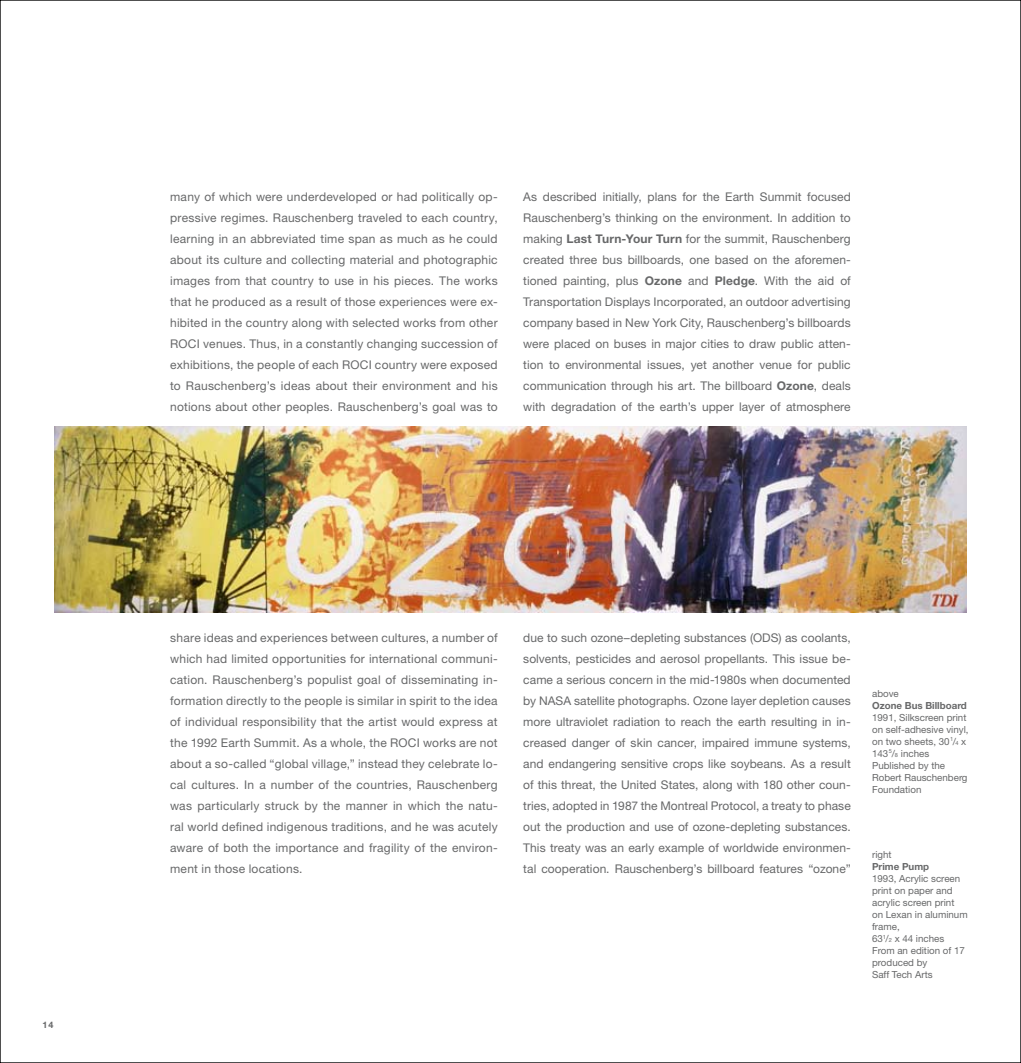
<style>
.page{position:relative;width:1021px;height:1063px;background:#fff}
.page>*{position:absolute;margin:0;border:0;box-sizing:border-box;transform-origin:0 0}
.t1{font:12px/21px "Helvetica Neue";letter-spacing:.01em;color:#676869;text-align:justify}
.t2{font:9.75px/12px "Helvetica Neue";color:#676869}
.t3{font:700 9.75px "Helvetica Neue";color:#676869}
.t4{font:700 9px "Helvetica Neue";color:#676869}
.s1{font-weight:700}
.s2{font-size:5.7px}
</style>
<div class="page">
<svg style="left:1020px;top:0;width:1px;height:1063px"></svg>
<img style="left:55px;top:426px;width:911px;height:186px">
<p class="t4" style="left:43px;top:1019px;width:7px">14</p>
<p class="t1" style="left:170px;top:186px;width:329px">many of which were underdeveloped or had politically op&shy;pressive regimes. Rauschenberg traveled to each country, learning in an abbreviated time span as much as he could about its culture and collecting material and photographic images from that country to use in his pieces. The works that he produced as a result of those experiences were ex&shy;hibited in the country along with selected works from other ROCI venues. Thus, in a constantly changing succession of exhibitions, the people of each ROCI country were exposed to Rauschenberg’s ideas about their environment and his notions about other peoples. Rauschenberg’s goal was to</p>
<p class="t1" style="left:523px;top:186px;width:329px">As described initially, plans for the Earth Summit focused Rauschenberg’s thinking on the environment. In addition to making <span class="s1">Last Turn-Your Turn</span> for the summit, Rauschenberg created three bus billboards, one based on the aforemen&shy;tioned painting, plus <span class="s1">Ozone</span> and <span class="s1">Pledge</span>. With the aid of Transportation Displays Incorporated, an outdoor advertising company based in New York City, Rauschenberg’s billboards were placed on buses in major cities to draw public atten&shy;tion to environmental issues, yet another venue for public communication through his art. The billboard <span class="s1">Ozone</span>, deals with degradation of the earth’s upper layer of atmosphere</p>
<p class="t1" style="left:170px;top:627px;width:329px">share ideas and experiences between cultures, a number of which had limited opportunities for international communi&shy;cation. Rauschenberg’s populist goal of disseminating in&shy;formation directly to the people is similar in spirit to the idea of individual responsibility that the artist would express at the 1992 Earth Summit. As a whole, the ROCI works are not about a so-called “global village,” instead they celebrate lo&shy;cal cultures. In a number of the countries, Rauschenberg was particularly struck by the manner in which the natu&shy;ral world defined indigenous traditions, and he was acutely aware of both the importance and fragility of the environ&shy;ment in those locations.</p>
<p class="t1" style="left:523px;top:627px;width:329px">due to such ozone–depleting substances (ODS) as coolants, solvents, pesticides and aerosol propellants. This issue be&shy;came a serious concern in the mid-1980s when documented by NASA satellite photographs. Ozone layer depletion causes more ultraviolet radiation to reach the earth resulting in in&shy;creased danger of skin cancer, impaired immune systems, and endangering sensitive crops like soybeans. As a result of this threat, the United States, along with 180 other coun&shy;tries, adopted in 1987 the Montreal Protocol, a treaty to phase out the production and use of ozone-depleting substances.<br>This treaty was an early example of worldwide environmen&shy;tal cooperation. Rauschenberg’s billboard features “ozone”</p>
<p class="t2" style="left:872px;top:687px;width:28px">above</p>
<p class="t3" style="left:872px;top:699px;width:96px">Ozone Bus Billboard</p>
<p class="t2" style="left:872px;top:711px;width:98px">1991, Silkscreen print on self-adhesive vinyl, on two sheets, 30<sup>1</sup>/<span class="s2">4</span> x<br>143<sup>5</sup>/<span class="s2">8</span> inches<br>Published by the<br>Robert Rauschenberg<br>Foundation</p>
<p class="t2" style="left:872px;top:848px;width:21px">right</p>
<p class="t3" style="left:872px;top:861px;width:59px">Prime Pump</p>
<p class="t2" style="left:872px;top:872px;width:97px">1993, Acrylic screen print on paper and acrylic screen print on Lexan in aluminum frame,<br>63<sup>1</sup>/<span class="s2">2</span> x 44 inches<br>From an edition of 17 produced by<br>Saff Tech Arts</p>
</div>
